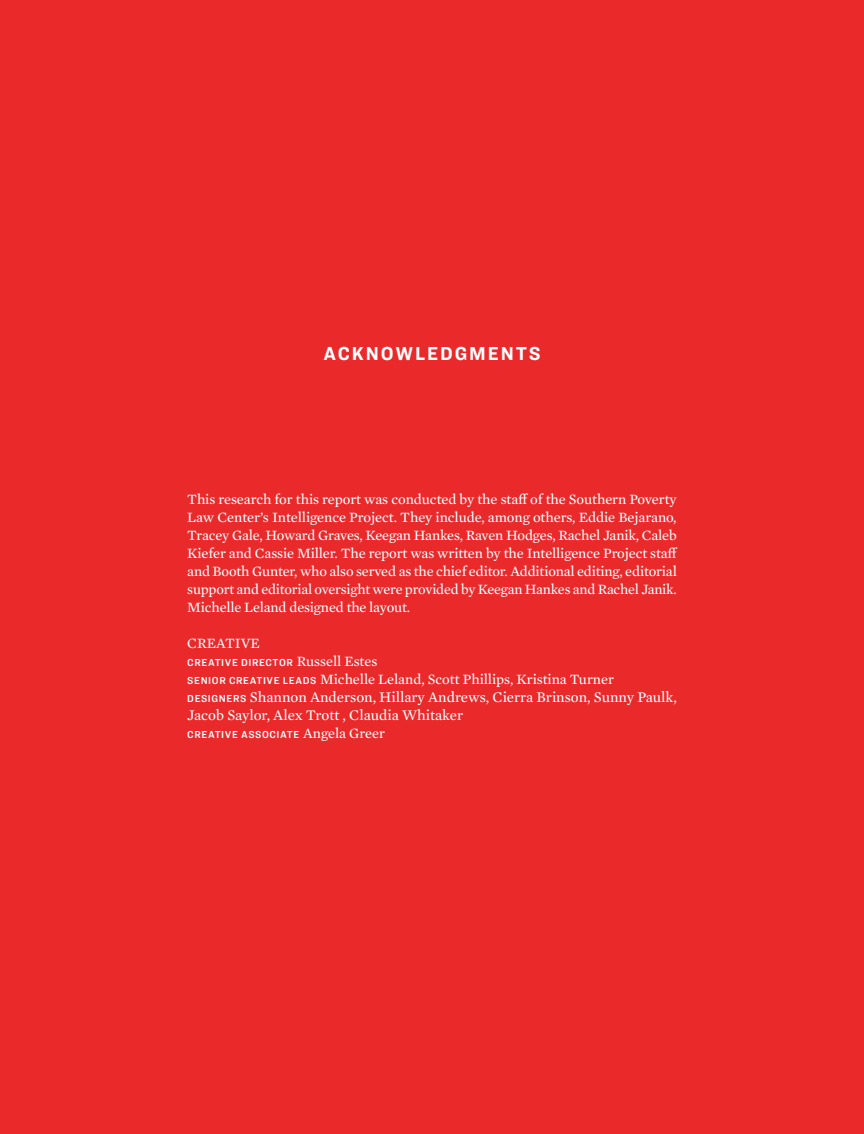
<style>
.page{position:relative;width:864px;height:1134px;background:#e9292a}
.page>*{position:absolute;margin:0;border:0;box-sizing:border-box;transform-origin:0 0}
.t1{font:700 19.5px "Ringside Narrow";letter-spacing:.1em;color:#fff}
.t2{font:15px/18px "Mercury Text G2";color:#fff}
.t3{font:14.4px/18px "Mercury Text G2";letter-spacing:-.01em;color:#fff;text-align:justify}
.t4{font:10.5px "Ringside Narrow Semi";letter-spacing:.06em;color:#fff}
.s1{font-family:"Mercury Text G2";font-size:14.4px}
.s2{font-family:"Ringside Narrow Semi";font-size:10.5px}
</style>
<div class="page">
<h1 class="t1" style="left:324px;top:339px;width:218px">ACKNOWLEDGMENTS</h1>
<p class="t3" style="left:187px;top:489px;width:492px">This research for this report was conducted by the staff of the Southern Poverty Law Center’s Intelligence Project. They include, among others, Eddie Bejarano, Tracey Gale, Howard Graves, Keegan Hankes, Raven Hodges, Rachel Janik, Caleb Kiefer and Cassie Miller. The report was written by the Intelligence Project staff and Booth Gunter, who also served as the chief editor. Additional editing, editorial support and editorial oversight were provided by Keegan Hankes and Rachel Janik.<br>Michelle Leland designed the layout.</p>
<p class="t3" style="left:187px;top:633px;width:74px">CREATIVE</p>
<p class="t4" style="left:187px;top:655px;width:192px">CREATIVE DIRECTOR <span class="s1">Russell Estes</span></p>
<p class="t3" style="left:187px;top:669px;width:428px"><span class="s2">SENIOR CREATIVE LEADS</span> Michelle Leland, Scott Phillips, Kristina Turner</p>
<p class="t2" style="left:187px;top:687px;width:491px"><span class="s2">DESIGNERS</span> Shannon Anderson, Hillary Andrews, Cierra Brinson, Sunny Paulk,<br>Jacob Saylor, Alex Trott , Claudia Whitaker</p>
<p class="t4" style="left:187px;top:727px;width:199px">CREATIVE ASSOCIATE <span class="s1">Angela Greer</span></p>
</div>
